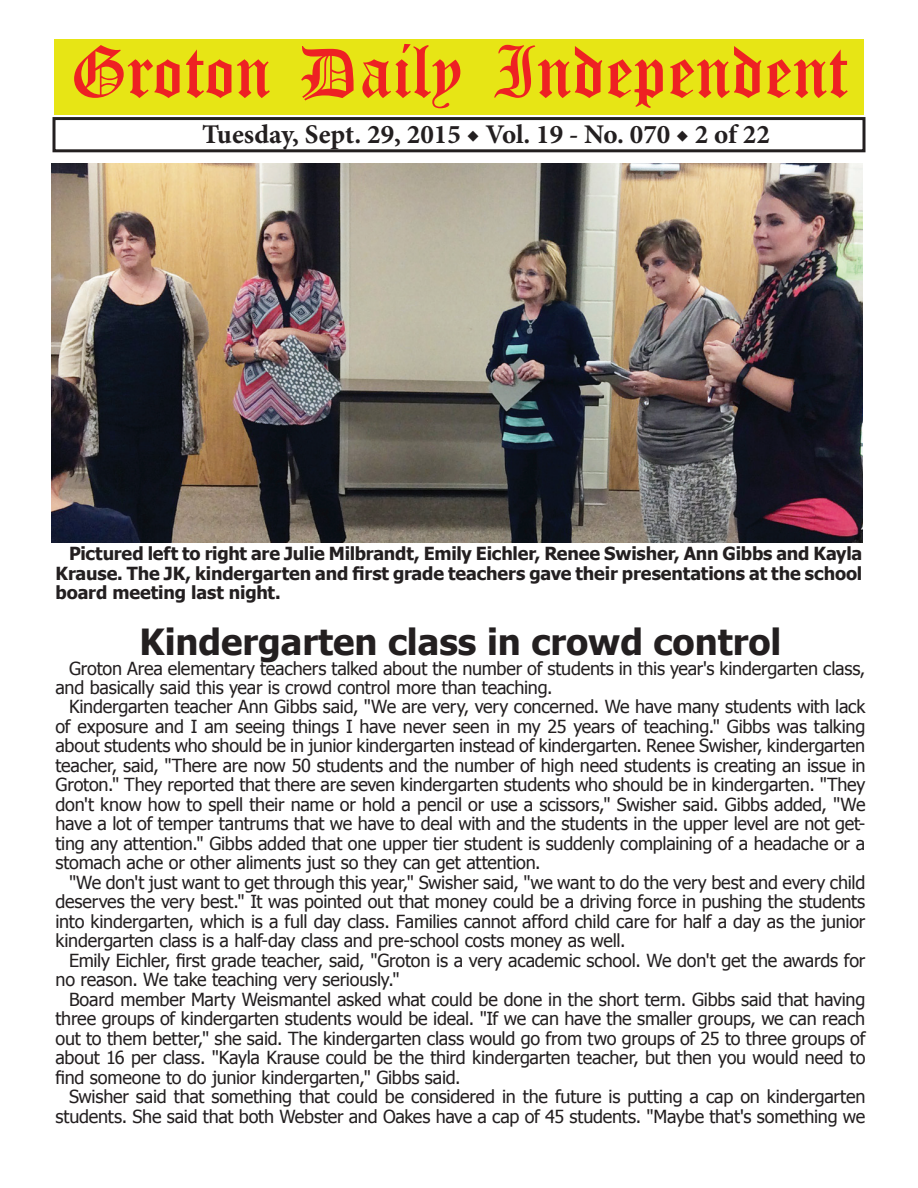
<style>
.page{position:relative;width:918px;height:1188px;background:#fff}
.page>*{position:absolute;margin:0;border:0;box-sizing:border-box;transform-origin:0 0}
.t1{font:54px "Old English Five";color:#ee2123}
.t2{font:700 36px "Tahoma";color:#231f20}
.t3{font:700 27px "Minion Pro";color:#231f20}
.t4{font:18px/19.5px "Tahoma";letter-spacing:-.01em;color:#231f20;text-align:justify}
.t5{font:700 18px/19.5px "Tahoma";letter-spacing:-.01em;color:#231f20;text-align:justify}
</style>
<div class="page">
<div style="left:52px;top:117px;width:814px;height:35px;border:3px solid #231f20"></div>
<div style="left:54px;top:40px;width:810px;height:75px;background:#e7e515"></div>
<img style="left:51px;top:164px;width:811px;height:378px">
<h1 class="t1" style="left:70px;top:47px;width:779px">Groton Daily Independent</h1>
<h3 class="t3" style="left:202px;top:116px;width:569px">Tuesday, Sept. 29, 2015 ◆ Vol. 19 - No. 070 ◆ 2 of 22</h3>
<p class="t5" style="left:56px;top:543px;width:808px;text-indent:14px">Pictured left to right are Julie Milbrandt, Emily Eichler, Renee Swisher, Ann Gibbs and Kayla Krause. The JK, kindergarten and first grade teachers gave their presentations at the school board meeting last night.</p>
<h2 class="t2" style="left:140px;top:617px;width:643px">Kindergarten class in crowd control</h2>
<p class="t4" style="left:56px;top:657px;width:811px;text-indent:14px">Groton Area elementary teachers talked about the number of students in this year's kindergarten class, and basically said this year is crowd control more than teaching.</p>
<p class="t4" style="left:56px;top:696px;width:812px;text-indent:14px">Kindergarten teacher Ann Gibbs said, "We are very, very concerned. We have many students with lack of exposure and I am seeing things I have never seen in my 25 years of teaching." Gibbs was talking about students who should be in junior kindergarten instead of kindergarten. Renee Swisher, kindergarten teacher, said, "There are now 50 students and the number of high need students is creating an issue in Groton." They reported that there are seven kindergarten students who should be in kindergarten. "They don't know how to spell their name or hold a pencil or use a scissors," Swisher said. Gibbs added, "We have a lot of temper tantrums that we have to deal with and the students in the upper level are not get&shy;ting any attention." Gibbs added that one upper tier student is suddenly complaining of a headache or a stomach ache or other aliments just so they can get attention.</p>
<p class="t4" style="left:56px;top:872px;width:811px;text-indent:14px">"We don't just want to get through this year," Swisher said, "we want to do the very best and every child deserves the very best." It was pointed out that money could be a driving force in pushing the students into kindergarten, which is a full day class. Families cannot afford child care for half a day as the junior kindergarten class is a half-day class and pre-school costs money as well.</p>
<p class="t4" style="left:56px;top:950px;width:811px;text-indent:14px">Emily Eichler, first grade teacher, said, "Groton is a very academic school. We don't get the awards for no reason. We take teaching very seriously."</p>
<p class="t4" style="left:56px;top:989px;width:811px;text-indent:14px">Board member Marty Weismantel asked what could be done in the short term. Gibbs said that having three groups of kindergarten students would be ideal. "If we can have the smaller groups, we can reach out to them better," she said. The kindergarten class would go from two groups of 25 to three groups of about 16 per class. "Kayla Krause could be the third kindergarten teacher, but then you would need to find someone to do junior kindergarten," Gibbs said.</p>
<p class="t4" style="left:56px;top:1086px;width:811px;text-align:right">Swisher said that something that could be considered in the future is putting a cap on kindergarten students. She said that both Webster and Oakes have a cap of 45 students. "Maybe that's something we</p>
</div>
